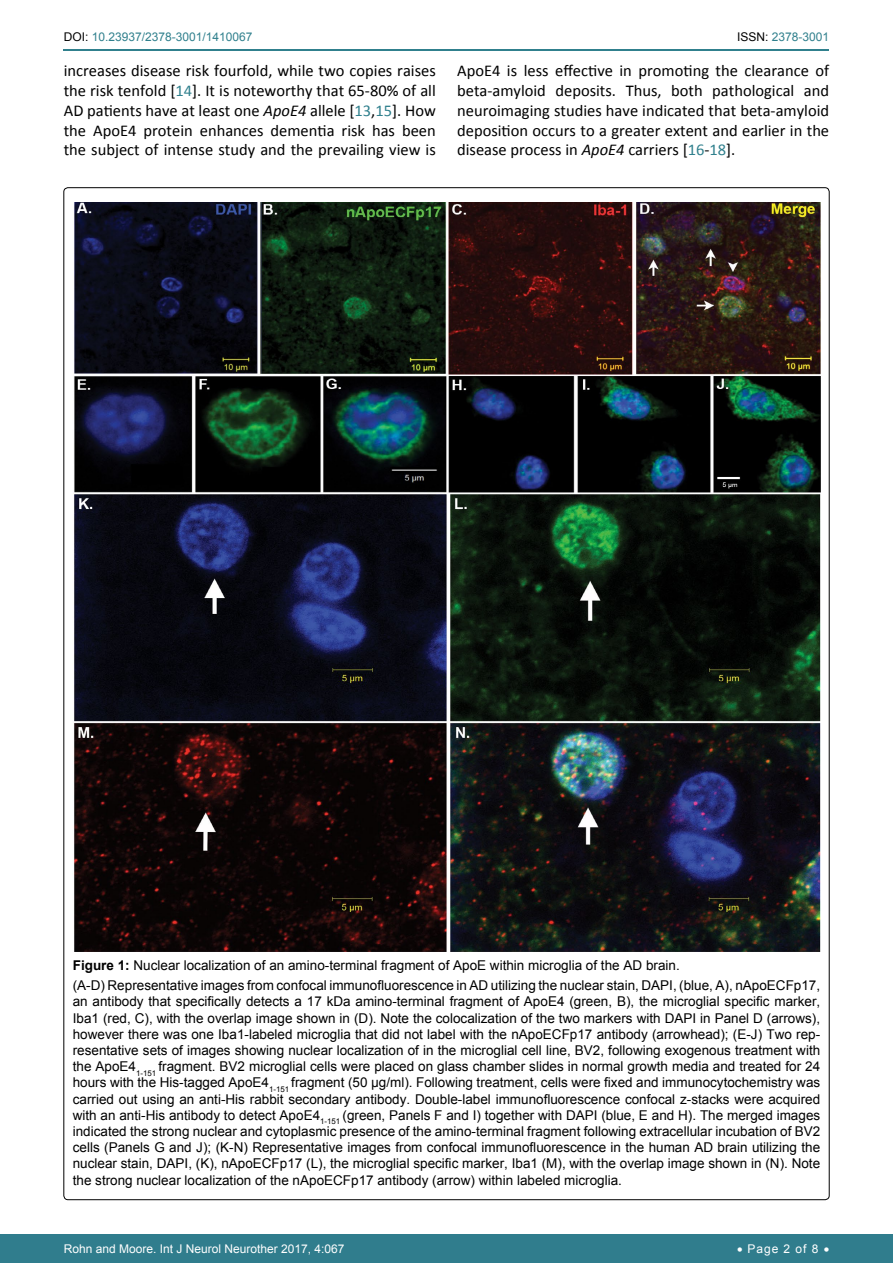
<style>
.page{position:relative;width:893px;height:1263px;background:#fff}
.page>*{position:absolute;margin:0;border:0;box-sizing:border-box;transform-origin:0 0}
.t1{font:16.5px/19.8px "Calibri";color:#000;text-align:justify}
.t2{font:13.5px/16.2px "Arial";color:#000}
.t3{font:12px "Arial";color:#fff}
.t4{font:12px "Arial";color:#30808d}
.s1{color:#000}
.s2{color:#30808d}
.s3{font-style:italic}
.s4{font-weight:700}
</style>
<div class="page">
<div style="left:0;top:1234px;width:893px;height:29px;background:#307d8d"></div>
<hr style="left:64px;top:49px;width:765px;height:2px;background:#30808d">
<img style="left:73px;top:202px;width:747px;height:749px">
<p class="t4" style="left:64px;top:29px;width:190px"><span class="s1">DOI:</span> 10.23937/2378-3001/1410067</p>
<p class="t4" style="left:737px;top:29px;width:94px"><span class="s1">ISSN:</span> 2378-3001</p>
<p class="t1" style="left:64px;top:61px;width:374px">increases disease risk fourfold, while two copies raises the risk tenfold [<span class="s2">14</span>]. It is noteworthy that 65-80% of all AD patients have at least one <span class="s3">ApoE4</span> allele [<span class="s2">13</span>,<span class="s2">15</span>]. How the ApoE4 protein enhances dementia risk has been the subject of intense study and the prevailing view is</p>
<p class="t1" style="left:457px;top:61px;width:374px">ApoE4 is less effective in promoting the clearance of beta-amyloid deposits. Thus, both pathological and neuroimaging studies have indicated that beta-amyloid deposition occurs to a greater extent and earlier in the disease process in <span class="s3">ApoE4</span> carriers [<span class="s2">16</span>-<span class="s2">18</span>].</p>
<p class="t2" style="left:73px;top:955px;width:749px;line-height:20.4px"><span class="s4">Figure 1:</span> Nuclear localization of an amino-terminal fragment of ApoE within microglia of the AD brain.<br>(A-D) Representative images from confocal immunofluorescence in AD utilizing the nuclear stain, DAPI, (blue, A), nApoECFp17,</p>
<p class="t2" style="left:73px;top:994px;width:749px;text-align:justify">an antibody that specifically detects a 17 kDa amino-terminal fragment of ApoE4 (green, B), the microglial specific marker, Iba1 (red, C), with the overlap image shown in (D). Note the colocalization of the two markers with DAPI in Panel D (arrows), however there was one Iba1-labeled microglia that did not label with the nApoECFp17 antibody (arrowhead); (E-J) Two rep&shy;resentative sets of images showing nuclear localization of in the microglial cell line, BV2, following exogenous treatment with the ApoE4<sub>1-151</sub> fragment. BV2 microglial cells were placed on glass chamber slides in normal growth media and treated for 24 hours with the His-tagged ApoE4<sub>1-151</sub> fragment (50 µg/ml). Following treatment, cells were fixed and immunocytochemistry was carried out using an anti-His rabbit secondary antibody. Double-label immunofluorescence confocal z-stacks were acquired with an anti-His antibody to detect ApoE4<sub>1-151</sub> (green, Panels F and I) together with DAPI (blue, E and H). The merged images indicated the strong nuclear and cytoplasmic presence of the amino-terminal fragment following extracellular incubation of BV2 cells (Panels G and J); (K-N) Representative images from confocal immunofluorescence in the human AD brain utilizing the nuclear stain, DAPI, (K), nApoECFp17 (L), the microglial specific marker, Iba1 (M), with the overlap image shown in (N). Note the strong nuclear localization of the nApoECFp17 antibody (arrow) within labeled microglia.</p>
<p class="t3" style="left:64px;top:1241px;width:282px">Rohn and Moore. Int J Neurol Neurother 2017, 4:067</p>
<p class="t3" style="left:737px;top:1241px;width:94px">• Page 2 of 8 •</p>
</div>
